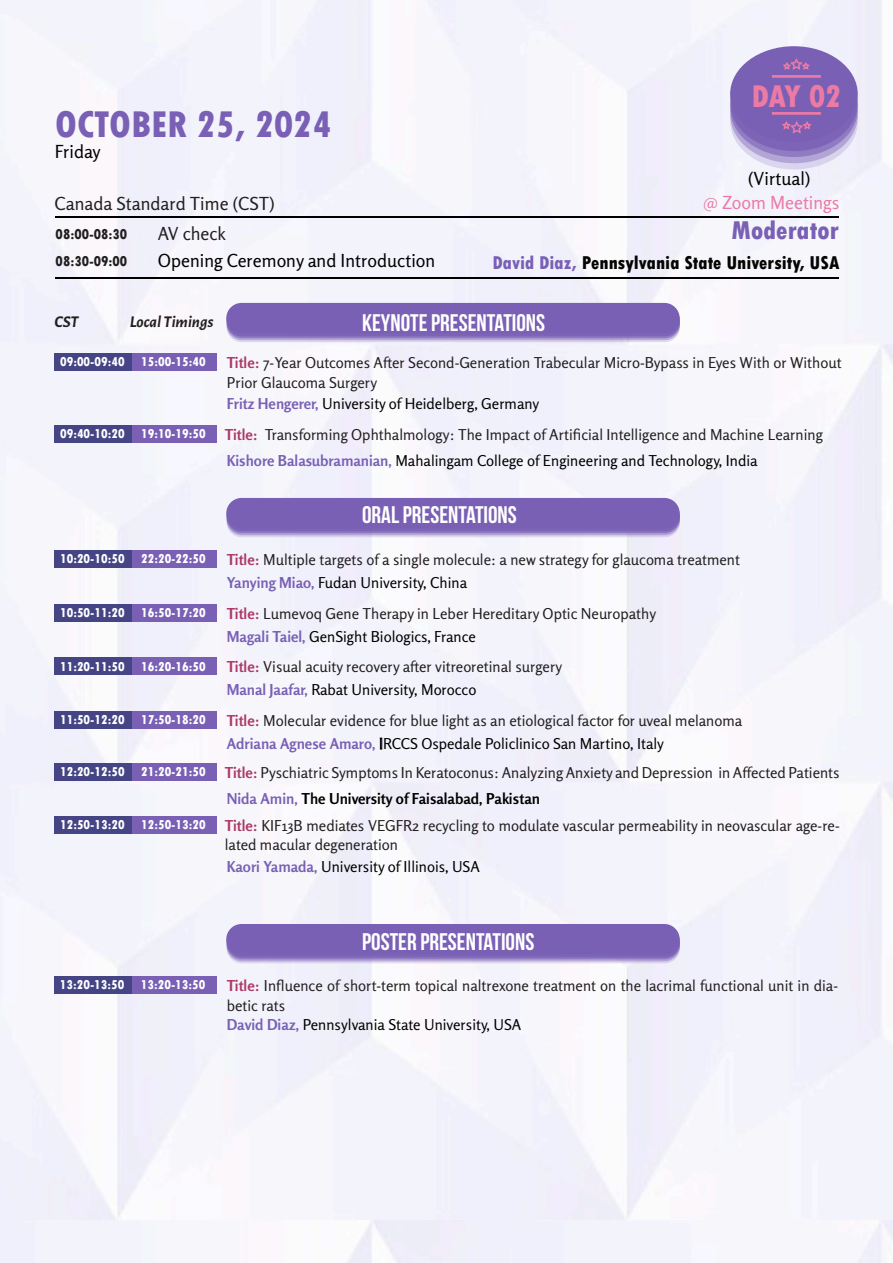
<style>
.page{position:relative;width:893px;height:1263px;background:#f3f3fc}
.page>*{position:absolute;margin:0;border:0;box-sizing:border-box;transform-origin:0 0}
.t1{font:800 condensed 39px "Tw Cen";color:#7960b5}
.t2{font:800 condensed 33px "Tw Cen";color:#eb7aa5}
.t3{font:800 condensed 27px "Tw Cen";color:#7960b5}
.t4{font:24px "Bebas Neue";color:#fff}
.t5{font:800 condensed 19.5px "Tw Cen";color:#040503}
.t6{font:18px "Rosario";color:#000}
.t7{font:18px "Rosario";color:#231f20}
.t8{font:18px "Rosario";color:#eb7aa5}
.t9{font:italic 700 16.5px "Alegreya Sans";color:#231f20}
.t10{font:15px/19.5px "Rosario";color:#231f20}
.t11{font:15px "Rosario";color:#000}
.t12{font:700 15px "Rosario";color:#000}
.t13{font:800 condensed 15px "Tw Cen";color:#231f20}
.t14{font:800 condensed 13.5px "Tw Cen";color:#fff}
.s1{color:#7960b5}
.s2{font-weight:700;color:#ad3868}
.s3{font-weight:700;color:#7960b5}
</style>
<div class="page">
<hr style="left:56px;top:216px;width:783px;height:2px;background:#000">
<hr style="left:56px;top:278px;width:783px;height:1px;background:#000">
<div style="left:54px;top:425px;width:78px;height:17px;background:#454586"></div>
<div style="left:132px;top:425px;width:84px;height:17px;background:#7960b5"></div>
<div style="left:54px;top:816px;width:78px;height:17px;background:#454586"></div>
<div style="left:132px;top:816px;width:84px;height:17px;background:#7960b5"></div>
<div style="left:54px;top:763px;width:78px;height:17px;background:#454586"></div>
<div style="left:132px;top:763px;width:84px;height:17px;background:#7960b5"></div>
<div style="left:54px;top:550px;width:78px;height:17px;background:#454586"></div>
<div style="left:132px;top:550px;width:84px;height:17px;background:#7960b5"></div>
<div style="left:54px;top:604px;width:78px;height:17px;background:#454586"></div>
<div style="left:132px;top:604px;width:84px;height:17px;background:#7960b5"></div>
<div style="left:54px;top:658px;width:78px;height:17px;background:#454586"></div>
<div style="left:132px;top:658px;width:84px;height:17px;background:#7960b5"></div>
<div style="left:54px;top:711px;width:78px;height:17px;background:#454586"></div>
<div style="left:132px;top:711px;width:84px;height:17px;background:#7960b5"></div>
<div style="left:54px;top:354px;width:78px;height:17px;background:#454586"></div>
<div style="left:132px;top:354px;width:84px;height:17px;background:#7960b5"></div>
<svg style="left:730px;top:74px;width:128px;height:95px;background:#a291cc"></svg>
<div style="left:730px;top:46px;width:128px;height:96px;background:#7960b5;border-radius:50%"></div>
<div style="left:772px;top:75px;width:49px;height:3px;border:2px solid #eb7aa5"></div>
<div style="left:772px;top:112px;width:49px;height:3px;border:2px solid #eb7aa5"></div>
<svg style="left:783px;top:58px;width:27px;height:12px"></svg>
<svg style="left:782px;top:121px;width:30px;height:13px"></svg>
<svg style="left:227px;top:312px;width:453px;height:30px;background:#9e8dc9"></svg>
<div style="left:226px;top:303px;width:454px;height:30px;background:#7960b5;border-radius:15px"></div>
<svg style="left:227px;top:507px;width:453px;height:30px;background:#9e8dca"></svg>
<div style="left:226px;top:498px;width:454px;height:30px;background:#7960b5;border-radius:15px"></div>
<div style="left:54px;top:977px;width:78px;height:17px;background:#454586"></div>
<div style="left:132px;top:977px;width:84px;height:17px;background:#7960b5"></div>
<svg style="left:227px;top:933px;width:453px;height:30px;background:#9e8cc9"></svg>
<div style="left:226px;top:924px;width:454px;height:30px;background:#7960b5;border-radius:15px"></div>
<p class="t1" style="left:55px;top:101px;width:278px">OCTOBER 25, 2024</p>
<p class="t6" style="left:55px;top:141px;width:47px">Friday</p>
<p class="t7" style="left:55px;top:193px;width:222px">Canada Standard Time (CST)</p>
<p class="t13" style="left:56px;top:225px;width:73px">08:00-08:30</p>
<p class="t13" style="left:56px;top:252px;width:73px">08:30-09:00</p>
<p class="t7" style="left:158px;top:223px;width:70px">AV check</p>
<p class="t6" style="left:158px;top:250px;width:279px">Opening Ceremony and Introduction</p>
<p class="t2" style="left:751px;top:77px;width:91px">DAY 02</p>
<p class="t6" style="left:748px;top:168px;width:64px">(Virtual)</p>
<p class="t8" style="left:703px;top:191px;width:138px">@ Zoom Meetings</p>
<p class="t3" style="left:731px;top:214px;width:109px">Moderator</p>
<p class="t5" style="left:493px;top:251px;width:348px"><span class="s1">David Diaz,</span> Pennsylvania State University, USA</p>
<p class="t9" style="left:54px;top:309px;width:26px">CST</p>
<p class="t9" style="left:130px;top:309px;width:85px">Local Timings</p>
<p class="t4" style="left:362px;top:309px;width:184px">KEYNOTE PRESENTATIONS</p>
<p class="t14" style="left:60px;top:354px;width:66px">09:00-09:40</p>
<p class="t14" style="left:141px;top:354px;width:66px">15:00-15:40</p>
<p class="t10" style="left:227px;top:353px;width:616px"><span class="s2">Title:</span> 7-Year Outcomes After Second-Generation Trabecular Micro-Bypass in Eyes With or Without<br>Prior Glaucoma Surgery</p>
<p class="t11" style="left:227px;top:395px;width:314px"><span class="s3">Fritz Hengerer,</span> University of Heidelberg, Germany</p>
<p class="t14" style="left:60px;top:426px;width:66px">09:40-10:20</p>
<p class="t14" style="left:141px;top:426px;width:66px">19:10-19:50</p>
<p class="t10" style="left:225px;top:425px;width:599px"><span class="s2">Title:</span> Transforming Ophthalmology: The Impact of Artificial Intelligence and Machine Learning</p>
<p class="t11" style="left:227px;top:452px;width:532px"><span class="s3">Kishore Balasubramanian,</span> Mahalingam College of Engineering and Technology, India</p>
<p class="t4" style="left:362px;top:501px;width:156px">ORAL PRESENTATIONS</p>
<p class="t14" style="left:60px;top:551px;width:66px">10:20-10:50</p>
<p class="t14" style="left:141px;top:551px;width:66px">22:20-22:50</p>
<p class="t10" style="left:227px;top:550px;width:515px"><span class="s2">Title:</span> Multiple targets of a single molecule: a new strategy for glaucoma treatment</p>
<p class="t11" style="left:227px;top:573px;width:242px"><span class="s3">Yanying Miao,</span> Fudan University, China</p>
<p class="t14" style="left:60px;top:604px;width:66px">10:50-11:20</p>
<p class="t14" style="left:141px;top:604px;width:66px">16:50-17:20</p>
<p class="t10" style="left:227px;top:603px;width:431px"><span class="s2">Title:</span> Lumevoq Gene Therapy in Leber Hereditary Optic Neuropathy</p>
<p class="t11" style="left:227px;top:627px;width:251px"><span class="s3">Magali Taiel,</span> GenSight Biologics, France</p>
<p class="t14" style="left:60px;top:658px;width:66px">11:20-11:50</p>
<p class="t14" style="left:141px;top:658px;width:66px">16:20-16:50</p>
<p class="t10" style="left:227px;top:657px;width:337px"><span class="s2">Title:</span> Visual acuity recovery after vitreoretinal surgery</p>
<p class="t11" style="left:227px;top:681px;width:251px"><span class="s3">Manal Jaafar,</span> Rabat University, Morocco</p>
<p class="t14" style="left:60px;top:712px;width:66px">11:50-12:20</p>
<p class="t14" style="left:141px;top:712px;width:66px">17:50-18:20</p>
<p class="t10" style="left:227px;top:711px;width:517px"><span class="s2">Title:</span> Molecular evidence for blue light as an etiological factor for uveal melanoma</p>
<p class="t11" style="left:227px;top:735px;width:439px"><span class="s3">Adriana Agnese Amaro,</span> <span class="s1">I</span>RCCS Ospedale Policlinico San Martino, Italy</p>
<p class="t14" style="left:60px;top:764px;width:66px">12:20-12:50</p>
<p class="t14" style="left:141px;top:764px;width:66px">21:20-21:50</p>
<p class="t10" style="left:225px;top:763px;width:616px"><span class="s2">Title:</span> Pyschiatric Symptoms In Keratoconus: Analyzing Anxiety and Depression in Affected Patients</p>
<p class="t12" style="left:227px;top:789px;width:315px"><span class="s1">Nida Amin,</span> The University of Faisalabad, Pakistan</p>
<p class="t14" style="left:60px;top:817px;width:66px">12:50-13:20</p>
<p class="t14" style="left:141px;top:817px;width:66px">12:50-13:20</p>
<p class="t10" style="left:225px;top:816px;width:616px"><span class="s2">Title:</span> KIF13B mediates VEGFR2 recycling to modulate vascular permeability in neovascular age-re&shy;lated macular degeneration</p>
<p class="t11" style="left:227px;top:857px;width:254px"><span class="s3">Kaori Yamada,</span> University of Illinois, USA</p>
<p class="t14" style="left:60px;top:977px;width:66px">13:20-13:50</p>
<p class="t14" style="left:141px;top:977px;width:66px">13:20-13:50</p>
<p class="t4" style="left:362px;top:929px;width:174px">POSTER PRESENTATIONS</p>
<p class="t10" style="left:227px;top:976px;width:613px"><span class="s2">Title:</span> Influence of short-term topical naltrexone treatment on the lacrimal functional unit in dia&shy;betic rats</p>
<p class="t11" style="left:227px;top:1016px;width:296px"><span class="s3">David Diaz,</span> Pennsylvania State University, USA</p>
</div>
